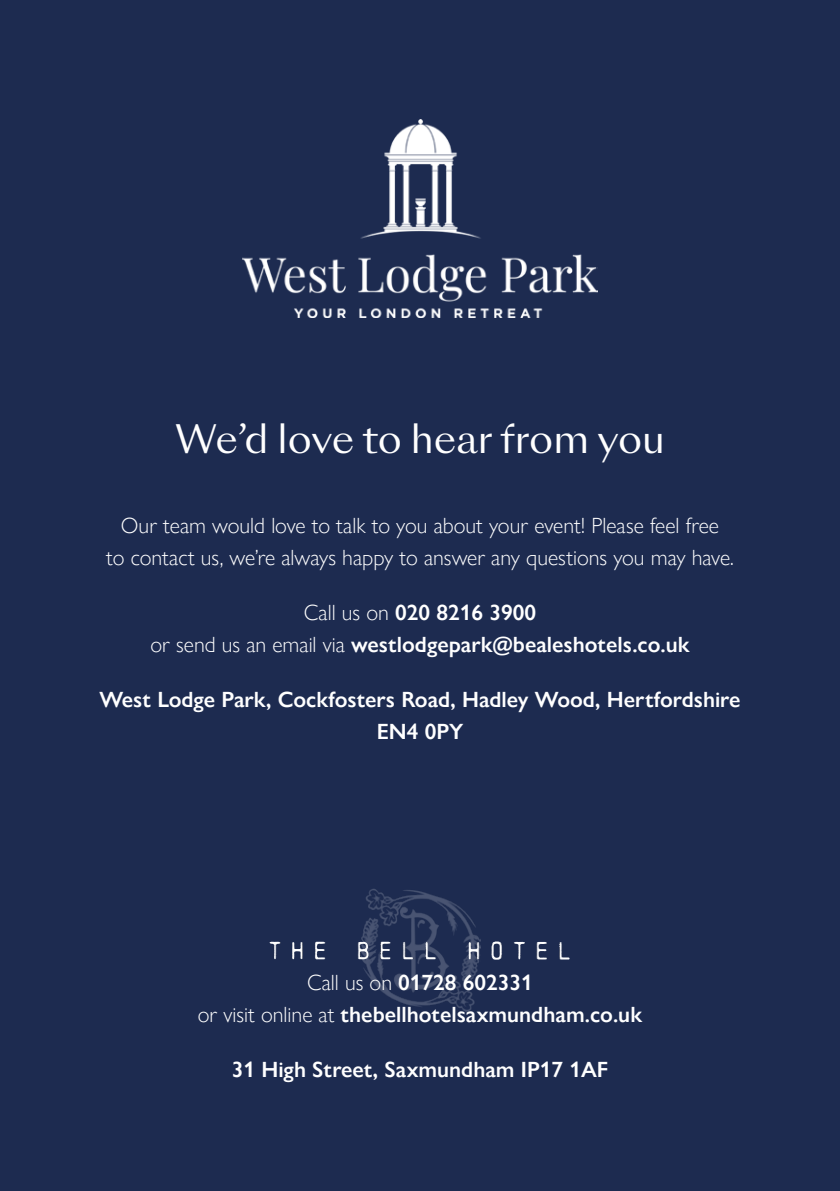
<style>
.page{position:relative;width:840px;height:1191px;background:#fff}
.page>*{position:absolute;margin:0;border:0;box-sizing:border-box;transform-origin:0 0}
.t1{font:38px "Sang Bleu Sunrise";color:#fff}
.t2{font:600 22px/32px "Gill Sans Nova";color:#fff;text-align:center}
.t3{font:300 22px/32px "Gill Sans Nova";color:#fff;text-align:center}
.s1{font-weight:300}
</style>
<div class="page">
<div style="left:0;top:0;width:839px;height:1191px;background:#1d2b50"></div>
<img style="left:242px;top:119px;width:355px;height:199px">
<img style="left:360px;top:889px;width:120px;height:122px">
<img style="left:269px;top:941px;width:300px;height:18px">
<p class="t1" style="left:175px;top:413px;width:491px">We’d love to hear from you</p>
<p class="t3" style="left:106px;top:509px;width:628px">Our team would love to talk to you about your event! Please feel free<br>to contact us, we’re always happy to answer any questions you may have.</p>
<p class="t2" style="left:150px;top:596px;width:540px"><span class="s1">Call us on</span> 020 8216 3900<br><span class="s1">or send us an email via</span> westlodgepark@bealeshotels.co.uk</p>
<p class="t2" style="left:99px;top:683px;width:642px">West Lodge Park, Cockfosters Road, Hadley Wood, Hertfordshire<br>EN4 0PY</p>
<p class="t2" style="left:198px;top:966px;width:445px"><span class="s1">Call us on</span> 01728 602331<br><span class="s1">or visit online at</span> thebellhotelsaxmundham.co.uk</p>
<p class="t2" style="left:232px;top:1053px;width:378px">31 High Street, Saxmundham IP17 1AF</p>
</div>
